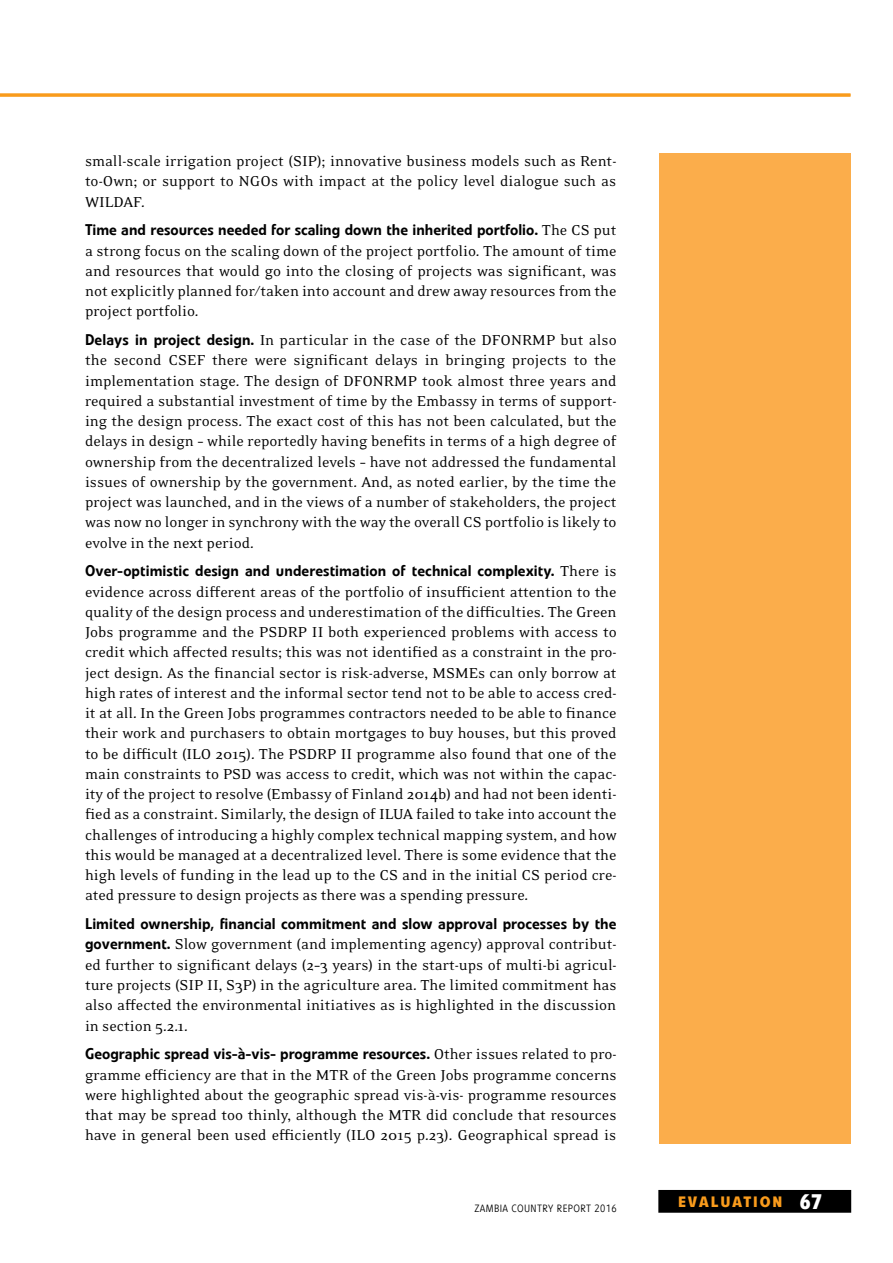
<style>
.page{position:relative;width:893px;height:1263px;background:#fff}
.page>*{position:absolute;margin:0;border:0;box-sizing:border-box;transform-origin:0 0}
.Leipis__mammy{font:16.5px/20.2px "Eidetic Neo OT";color:#000;text-align:justify}
.Leipis__mammy-2{font:500 15.45px "Veto Com";letter-spacing:.005em;color:#000}
.t1{font:700 15px "Veto Com";letter-spacing:.12em;color:#f99b1c;scale:1.05 1}
.t2{font:300 10.5px "Veto Com";letter-spacing:.035em;color:#000}
.s1{font-family:"Eidetic Neo OT";font-weight:400;font-size:16.5px}
.s2{font-family:"Veto Com";font-weight:500;font-size:15.45px}
.s3{font-size:21px;color:#fff}
</style>
<div class="page">
<div style="left:659px;top:1191px;width:191px;height:21px;background:#000"></div>
<div style="left:658px;top:1190px;width:193px;height:23px;border:2px solid #000"></div>
<div style="left:659px;top:153px;width:191px;height:991px;background:#fbad4b"></div>
<hr style="left:0;top:94px;width:850px;height:3px;background:#f99b1c">
<p class="Leipis__mammy" style="left:85px;top:151px;width:533px">small-scale irrigation project (SIP); innovative business models such as Rent&shy;to-Own; or support to NGOs with impact at the policy level dialogue such as WILDAF.</p>
<p class="Leipis__mammy-2" style="left:85px;top:221px;width:533px">Time and resources needed for scaling down the inherited portfolio. <span class="s1">The CS put</span></p>
<p class="Leipis__mammy" style="left:85px;top:241px;width:533px">a strong focus on the scaling down of the project portfolio. The amount of time and resources that would go into the closing of projects was significant, was not explicitly planned for/taken into account and drew away resources from the project portfolio.</p>
<p class="Leipis__mammy" style="left:85px;top:330px;width:533px"><span class="s2">Delays in project design.</span> In particular in the case of the DFONRMP but also the second CSEF there were significant delays in bringing projects to the implementation stage. The design of DFONRMP took almost three years and required a substantial investment of time by the Embassy in terms of support&shy;ing the design process. The exact cost of this has not been calculated, but the delays in design – while reportedly having benefits in terms of a high degree of ownership from the decentralized levels – have not addressed the fundamental issues of ownership by the government. And, as noted earlier, by the time the project was launched, and in the views of a number of stakeholders, the project was now no longer in synchrony with the way the overall CS portfolio is likely to evolve in the next period.</p>
<p class="Leipis__mammy-2" style="left:85px;top:562px;width:533px">Over-optimistic design and underestimation of technical complexity. <span class="s1">There is</span></p>
<p class="Leipis__mammy" style="left:85px;top:582px;width:533px">evidence across different areas of the portfolio of insufficient attention to the quality of the design process and underestimation of the difficulties. The Green Jobs programme and the PSDRP II both experienced problems with access to credit which affected results; this was not identified as a constraint in the pro&shy;ject design. As the financial sector is risk-adverse, MSMEs can only borrow at high rates of interest and the informal sector tend not to be able to access cred&shy;it at all. In the Green Jobs programmes contractors needed to be able to finance their work and purchasers to obtain mortgages to buy houses, but this proved to be difficult (ILO 2015). The PSDRP II programme also found that one of the main constraints to PSD was access to credit, which was not within the capac&shy;ity of the project to resolve (Embassy of Finland 2014b) and had not been identi&shy;fied as a constraint. Similarly, the design of ILUA failed to take into account the challenges of introducing a highly complex technical mapping system, and how this would be managed at a decentralized level. There is some evidence that the high levels of funding in the lead up to the CS and in the initial CS period cre&shy;ated pressure to design projects as there was a spending pressure.</p>
<p class="Leipis__mammy-2" style="left:85px;top:914px;width:533px">Limited ownership, financial commitment and slow approval processes by the</p>
<p class="Leipis__mammy" style="left:85px;top:935px;width:533px"><span class="s2">government.</span> Slow government (and implementing agency) approval contribut&shy;ed further to significant delays (2–3 years) in the start-ups of multi-bi agricul&shy;ture projects (SIP II, S3P) in the agriculture area. The limited commitment has also affected the environmental initiatives as is highlighted in the discussion in section 5.2.1.</p>
<p class="Leipis__mammy-2" style="left:85px;top:1044px;width:533px">Geographic spread vis-à-vis- programme resources. <span class="s1">Other issues related to pro-</span></p>
<p class="Leipis__mammy" style="left:85px;top:1065px;width:533px">gramme efficiency are that in the MTR of the Green Jobs programme concerns were highlighted about the geographic spread vis-à-vis- programme resources that may be spread too thinly, although the MTR did conclude that resources have in general been used efficiently (ILO 2015 p.23). Geographical spread is</p>
<p class="t2" style="left:474px;top:1202px;width:144px">ZAMBIA COUNTRY REPORT 2016</p>
<p class="t1" style="left:678px;top:1192px;width:139px">EVALUATION <span class="s3">67</span></p>
</div>
